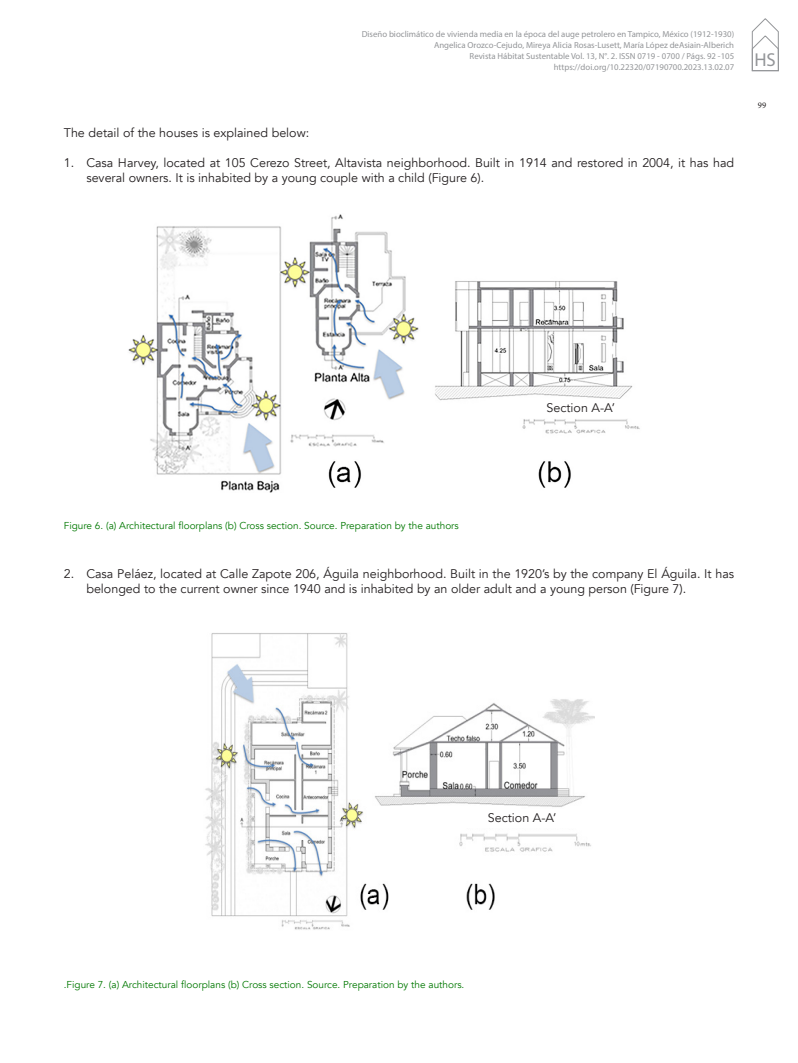
<style>
.page{position:relative;width:798px;height:1063px;background:#fff}
.page>*{position:absolute;margin:0;border:0;box-sizing:border-box;transform-origin:0 0}
.t1{font:18.75px "Myriad Pro";color:#939598}
._07_CUERPO_TEXTO{font:12.5px/15px "Avenir";color:#231f20}
._14_PIE_DE_FOTOS{font:10px "Avenir";color:#007800}
.t2{font:8.75px/11.2px "Myriad Pro";color:#939598;text-align:right}
.t3{font:8.75px "Minion Pro";color:#231f20}
</style>
<div class="page">
<svg style="left:751px;top:18px;width:27px;height:53px"></svg>
<img style="left:128px;top:214px;width:512px;height:278px">
<img style="left:205px;top:633px;width:389px;height:297px">
<div style="left:461px;top:810px;width:121px;height:18px;background:#fff"></div>
<div style="left:520px;top:399px;width:120px;height:19px;background:#fff"></div>
<p class="t2" style="left:361px;top:28px;width:374px">Diseño bioclimático de vivienda media en la época del auge petrolero en Tampico, México (1912-1930)<br>Angelica Orozco-Cejudo, Mireya Alicia Rosas-Lusett, María López deAsiain-Alberich<br>Revista Hábitat Sustentable Vol. 13, N°. 2. ISSN 0719 - 0700 / Págs. 92 -105 https://doi.org/10.22320/07190700.2023.13.02.07</p>
<p class="_07_CUERPO_TEXTO" style="left:64px;top:125px;width:247px">The detail of the houses is explained below:</p>
<p class="_07_CUERPO_TEXTO" style="left:86px;top:155px;width:649px;text-indent:-22px">1. Casa Harvey, located at 105 Cerezo Street, Altavista neighborhood. Built in 1914 and restored in 2004, it has had several owners. It is inhabited by a young couple with a child (Figure 6).</p>
<h1 class="t1" style="left:754px;top:48px;width:23px">HS</h1>
<p class="t3" style="left:757px;top:99px;width:10px">99</p>
<p class="_14_PIE_DE_FOTOS" style="left:64px;top:519px;width:396px">Figure 6. (a) Architectural floorplans (b) Cross section. Source. Preparation by the authors</p>
<p class="_07_CUERPO_TEXTO" style="left:546px;top:400px;width:70px">Section A-A’</p>
<p class="_07_CUERPO_TEXTO" style="left:86px;top:566px;width:649px;text-indent:-22px">2. Casa Peláez, located at Calle Zapote 206, Águila neighborhood. Built in the 1920’s by the company El Águila. It has belonged to the current owner since 1940 and is inhabited by an older adult and a young person (Figure 7).</p>
<p class="_07_CUERPO_TEXTO" style="left:487px;top:811px;width:70px">Section A-A’</p>
<p class="_14_PIE_DE_FOTOS" style="left:64px;top:979px;width:402px">.Figure 7. (a) Architectural floorplans (b) Cross section. Source. Preparation by the authors.</p>
</div>
